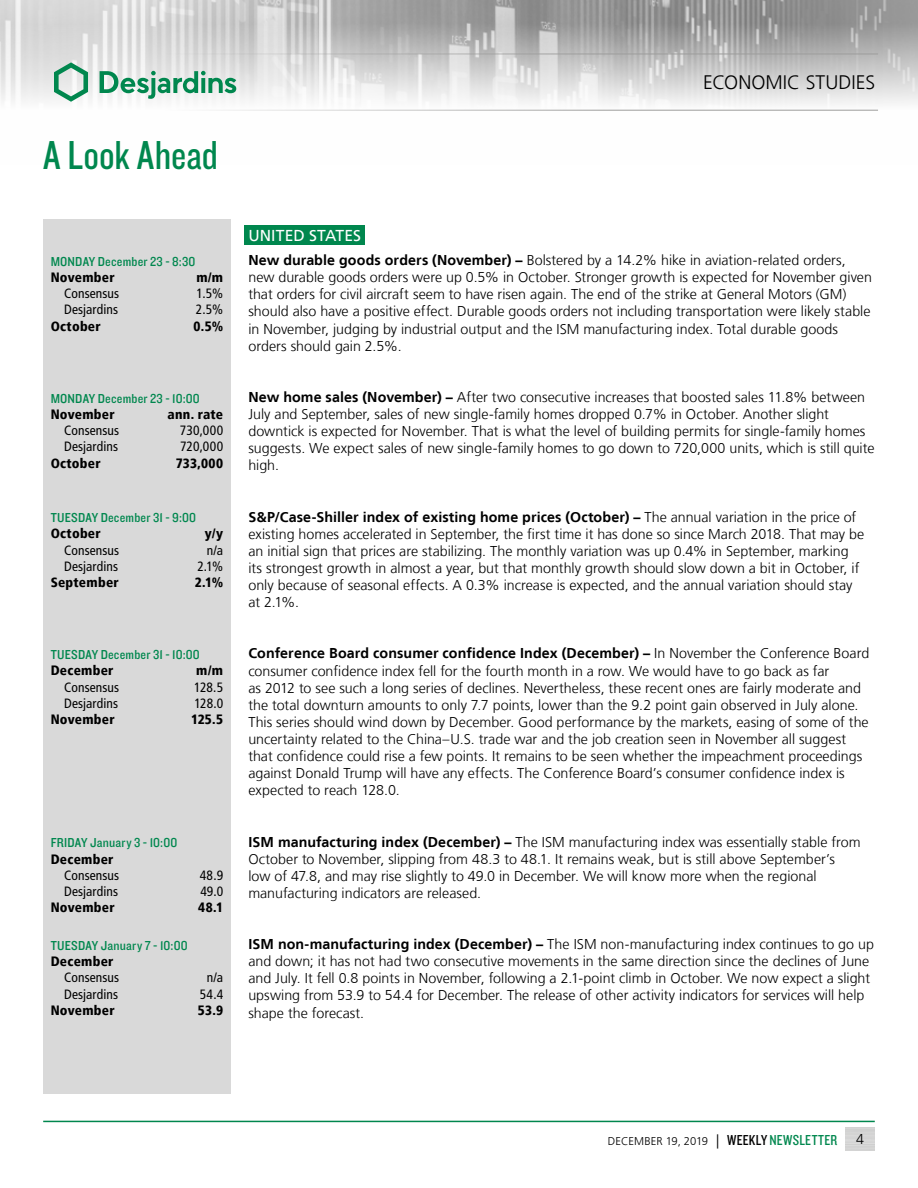
<style>
.page{position:relative;width:918px;height:1188px;background:#fff}
.page>*{position:absolute;margin:0;border:0;box-sizing:border-box;transform-origin:0 0}
.t1{font:42px "Knockout 29 Junior Ltweight";color:#00874e}
.t2{font:300 19.5px "Frutiger LT";letter-spacing:.005em;color:#000}
.t3{font:15.75px "Frutiger LT";letter-spacing:.005em;color:#fff}
.t4{font:300 14.25px/17.1px "Frutiger LT";color:#000}
.t5{font:condensed 13.5px "Frutiger LT";letter-spacing:.01em;color:#000}
.t6{font:900 condensed 13.5px "Frutiger LT";letter-spacing:.02em;color:#000}
.t7{font:13.5px "Knockout 30 Junior Welterwt";letter-spacing:.015em;color:#00874e}
.t8{font:300 11.25px "Frutiger LT";color:#000}
.s1{font-weight:700}
.s2{font-size:14.25px}
.s3{font-family:"Knockout 29 Junior Ltweight";font-weight:400;font-size:15px}
.s4{font-family:"Knockout 29 Junior Ltweight";font-weight:400;font-size:15px;color:#00874e}
</style>
<div class="page">
<img style="left:0;top:0;width:918px;height:110px">
<hr style="left:0;top:54px;width:878px;height:1px;background:#9d9d9c">
<hr style="left:0;top:110px;width:878px;height:1px;background:#9d9d9c">
<svg style="left:54px;top:62px;width:34px;height:40px"></svg>
<svg style="left:100px;top:71px;width:136px;height:28px"></svg>
<hr style="left:43px;top:1121px;width:832px;height:1px;background:#00874e">
<div style="left:43px;top:219px;width:188px;height:875px;background:#d9d9d9"></div>
<div style="left:244px;top:225px;width:121px;height:20px;background:#00874e"></div>
<h1 class="t1" style="left:43px;top:128px;width:176px">A Look Ahead</h1>
<p class="t7" style="left:51px;top:252px;width:146px">MONDAY December 23 - 8:30</p>
<p class="t6" style="left:51px;top:269px;width:65px">November</p>
<p class="t6" style="left:196px;top:269px;width:28px">m/m</p>
<p class="t5" style="left:64px;top:286px;width:57px">Consensus</p>
<p class="t5" style="left:197px;top:286px;width:28px">1.5%</p>
<p class="t5" style="left:64px;top:302px;width:55px">Desjardins</p>
<p class="t5" style="left:196px;top:302px;width:29px">2.5%</p>
<p class="t6" style="left:51px;top:318px;width:52px">October</p>
<p class="t6" style="left:193px;top:318px;width:31px">0.5%</p>
<p class="t7" style="left:51px;top:389px;width:151px">MONDAY December 23 - 10:00</p>
<p class="t6" style="left:51px;top:406px;width:65px">November</p>
<p class="t6" style="left:168px;top:406px;width:57px">ann. rate</p>
<p class="t5" style="left:64px;top:423px;width:57px">Consensus</p>
<p class="t5" style="left:180px;top:423px;width:45px">730,000</p>
<p class="t5" style="left:64px;top:439px;width:55px">Desjardins</p>
<p class="t5" style="left:180px;top:439px;width:45px">720,000</p>
<p class="t6" style="left:51px;top:455px;width:52px">October</p>
<p class="t6" style="left:176px;top:455px;width:49px">733,000</p>
<p class="t7" style="left:51px;top:509px;width:147px">TUESDAY December 31 - 9:00</p>
<p class="t6" style="left:51px;top:526px;width:52px">October</p>
<p class="t6" style="left:205px;top:526px;width:20px">y/y</p>
<p class="t5" style="left:64px;top:542px;width:57px">Consensus</p>
<p class="t5" style="left:207px;top:542px;width:18px">n/a</p>
<p class="t5" style="left:64px;top:558px;width:55px">Desjardins</p>
<p class="t5" style="left:197px;top:558px;width:27px">2.1%</p>
<p class="t6" style="left:51px;top:574px;width:70px">September</p>
<p class="t6" style="left:195px;top:574px;width:30px">2.1%</p>
<p class="t7" style="left:51px;top:646px;width:151px">TUESDAY December 31 - 10:00</p>
<p class="t6" style="left:51px;top:663px;width:64px">December</p>
<p class="t6" style="left:196px;top:663px;width:28px">m/m</p>
<p class="t5" style="left:64px;top:679px;width:57px">Consensus</p>
<p class="t5" style="left:194px;top:679px;width:30px">128.5</p>
<p class="t5" style="left:64px;top:695px;width:55px">Desjardins</p>
<p class="t5" style="left:194px;top:695px;width:30px">128.0</p>
<p class="t6" style="left:51px;top:711px;width:65px">November</p>
<p class="t6" style="left:191px;top:711px;width:34px">125.5</p>
<p class="t7" style="left:51px;top:834px;width:128px">FRIDAY January 3 - 10:00</p>
<p class="t6" style="left:51px;top:851px;width:64px">December</p>
<p class="t5" style="left:64px;top:867px;width:57px">Consensus</p>
<p class="t5" style="left:200px;top:867px;width:25px">48.9</p>
<p class="t5" style="left:64px;top:883px;width:55px">Desjardins</p>
<p class="t5" style="left:200px;top:883px;width:24px">49.0</p>
<p class="t6" style="left:51px;top:899px;width:65px">November</p>
<p class="t6" style="left:198px;top:899px;width:26px">48.1</p>
<p class="t7" style="left:51px;top:936px;width:139px">TUESDAY January 7 - 10:00</p>
<p class="t6" style="left:51px;top:953px;width:64px">December</p>
<p class="t5" style="left:64px;top:970px;width:57px">Consensus</p>
<p class="t5" style="left:207px;top:970px;width:18px">n/a</p>
<p class="t5" style="left:64px;top:986px;width:55px">Desjardins</p>
<p class="t5" style="left:200px;top:986px;width:25px">54.4</p>
<p class="t6" style="left:51px;top:1002px;width:65px">November</p>
<p class="t6" style="left:198px;top:1002px;width:27px">53.9</p>
<h2 class="t2" style="left:703px;top:72px;width:174px">ECONOMIC STUDIES</h2>
<p class="t3" style="left:248px;top:227px;width:114px">UNITED STATES</p>
<p class="t4" style="left:248px;top:252px;width:625px"><span class="s1">New durable goods orders (November) –</span> Bolstered by a 14.2% hike in aviation-related orders, new durable goods orders were up 0.5% in October. Stronger growth is expected for November given that orders for civil aircraft seem to have risen again. The end of the strike at General Motors (GM) should also have a positive effect. Durable goods orders not including transportation were likely stable in November, judging by industrial output and the ISM manufacturing index. Total durable goods orders should gain 2.5%.</p>
<p class="t4" style="left:248px;top:389px;width:628px"><span class="s1">New home sales (November) –</span> After two consecutive increases that boosted sales 11.8% between July and September, sales of new single-family homes dropped 0.7% in October. Another slight downtick is expected for November. That is what the level of building permits for single-family homes suggests. We expect sales of new single-family homes to go down to 720,000 units, which is still quite high.</p>
<p class="t4" style="left:248px;top:508px;width:617px"><span class="s1">S&amp;P/Case-Shiller index of existing home prices (October) –</span> The annual variation in the price of existing homes accelerated in September, the first time it has done so since March 2018. That may be an initial sign that prices are stabilizing. The monthly variation was up 0.4% in September, marking its strongest growth in almost a year, but that monthly growth should slow down a bit in October, if only because of seasonal effects. A 0.3% increase is expected, and the annual variation should stay at 2.1%.</p>
<p class="t4" style="left:248px;top:645px;width:622px"><span class="s1">Conference Board consumer confidence Index (December) –</span> In November the Conference Board consumer confidence index fell for the fourth month in a row. We would have to go back as far<br>as 2012 to see such a long series of declines. Nevertheless, these recent ones are fairly moderate and the total downturn amounts to only 7.7 points, lower than the 9.2 point gain observed in July alone.<br>This series should wind down by December. Good performance by the markets, easing of some of the uncertainty related to the China–U.S. trade war and the job creation seen in November all suggest that confidence could rise a few points. It remains to be seen whether the impeachment proceedings against Donald Trump will have any effects. The Conference Board’s consumer confidence index is expected to reach 128.0.</p>
<p class="t4" style="left:248px;top:833px;width:614px"><span class="s1">ISM manufacturing index (December) –</span> The ISM manufacturing index was essentially stable from October to November, slipping from 48.3 to 48.1. It remains weak, but is still above September’s low of 47.8, and may rise slightly to 49.0 in December. We will know more when the regional manufacturing indicators are released.</p>
<p class="t4" style="left:248px;top:936px;width:627px"><span class="s1">ISM non-manufacturing index (December) –</span> The ISM non‑manufacturing index continues to go up and down; it has not had two consecutive movements in the same direction since the declines of June and July. It fell 0.8 points in November, following a 2.1‑point climb in October. We now expect a slight upswing from 53.9 to 54.4 for December. The release of other activity indicators for services will help shape the forecast.</p>
<p class="t8" style="left:608px;top:1135px;width:231px">DECEMBER 19, 2019 <span class="s2">|</span> <span class="s3">WEEKLY</span> <span class="s4">NEWSLETTER</span></p>
<p class="t4" style="left:856px;top:1131px;width:9px">4</p>
</div>
